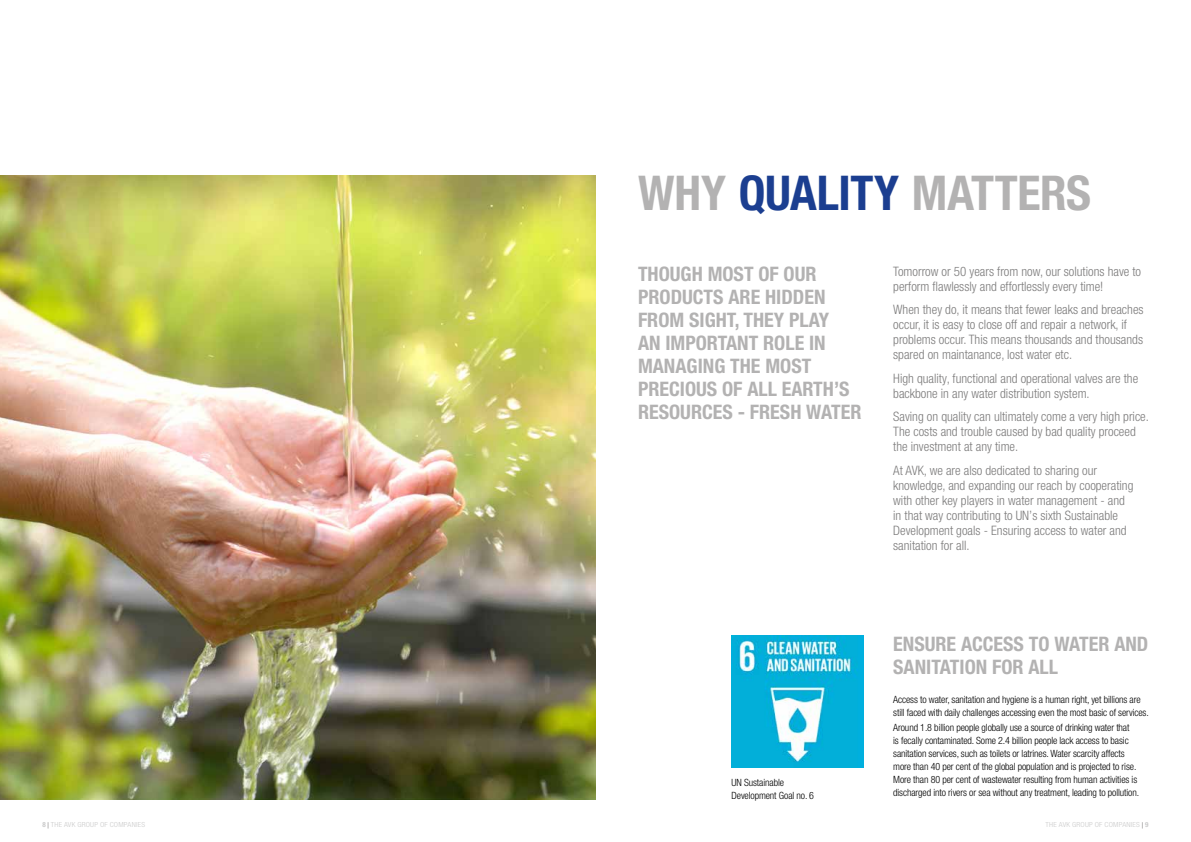
<style>
.page{position:relative;width:1191px;height:842px;background:#fff}
.page>*{position:absolute;margin:0;border:0;box-sizing:border-box;transform-origin:0 0}
.t1{font:700 condensed 48px "Helvetica Neue LT Pro";letter-spacing:-.005em;color:#b3b2b2}
.t2{font:700 condensed 20px/23px "Helvetica Neue LT Pro";color:#b3b2b2}
.t3{font:300 condensed 13px/15px "Helvetica Neue LT Pro";color:#7c7b7b}
.t4{font:300 condensed 10px/13px "Helvetica Neue LT Pro";letter-spacing:-.01em;color:#000}
.t5{font:300 condensed 7px "Helvetica Neue LT Pro";letter-spacing:.035em;color:#cacaca;scale:1.1 1}
.s1{color:#1b3e90}
.s2{font-weight:700}
.s3{font-family:"Times New Roman";font-weight:700;font-stretch:normal;color:#706f6f}
</style>
<div class="page">
<img style="left:0;top:176px;width:595px;height:623px">
<img style="left:731px;top:636px;width:132px;height:131px">
<h1 class="t1" style="left:638px;top:164px;width:454px">WHY <span class="s1">QUALITY</span> MATTERS</h1>
<h2 class="t2" style="left:638px;top:262px;width:225px">THOUGH MOST OF OUR<br>PRODUCTS ARE HIDDEN<br>FROM SIGHT, THEY PLAY<br>AN IMPORTANT ROLE IN<br>MANAGING THE MOST<br>PRECIOUS OF ALL EARTH’S<br>RESOURCES - FRESH WATER</h2>
<p class="t3" style="left:893px;top:264px;width:249px">Tomorrow or 50 years from now, our solutions have to perform flawlessly and effortlessly every time!</p>
<p class="t3" style="left:893px;top:302px;width:252px">When they do, it means that fewer leaks and breaches occur, it is easy to close off and repair a network, if problems occur. This means thousands and thousands spared on maintanance, lost water etc.</p>
<p class="t3" style="left:893px;top:371px;width:246px">High quality, functional and operational valves are the backbone in any water distribution system.</p>
<p class="t3" style="left:893px;top:409px;width:257px">Saving on quality can ultimately come a very high price.<br>The costs and trouble caused by bad quality proceed the investment at any time.</p>
<p class="t3" style="left:893px;top:463px;width:242px">At AVK, we are also dedicated to sharing our knowledge, and expanding our reach by cooperating with other key players in water management - and in that way contributing to UN’s sixth Sustainable Development goals - Ensuring access to water and sanitation for all.</p>
<p class="t4" style="left:731px;top:776px;width:84px">UN Sustainable<br>Development Goal no. 6</p>
<h2 class="t2" style="left:893px;top:632px;width:257px">ENSURE ACCESS TO WATER AND<br>SANITATION FOR ALL</h2>
<p class="t4" style="left:893px;top:692px;width:257px">Access to water, sanitation and hygiene is a human right, yet billions are still faced with daily challenges accessing even the most basic of services.</p>
<p class="t4" style="left:893px;top:721px;width:247px">Around 1.8 billion people globally use a source of drinking water that<br>is fecally contaminated. Some 2.4 billion people lack access to basic sanitation services, such as toilets or latrines. Water scarcity affects more than 40 per cent of the global population and is projected to rise.<br>More than 80 per cent of wastewater resulting from human activities is discharged into rivers or sea without any treatment, leading to pollution.</p>
<p class="t5" style="left:43px;top:821px;width:95px"><span class="s2">8</span> <span class="s3">|</span> THE AVK GROUP OF COMPANIES</p>
<p class="t5" style="left:1045px;top:821px;width:95px">THE AVK GROUP OF COMPANIES <span class="s3">|</span> <span class="s2">9</span></p>
</div>
